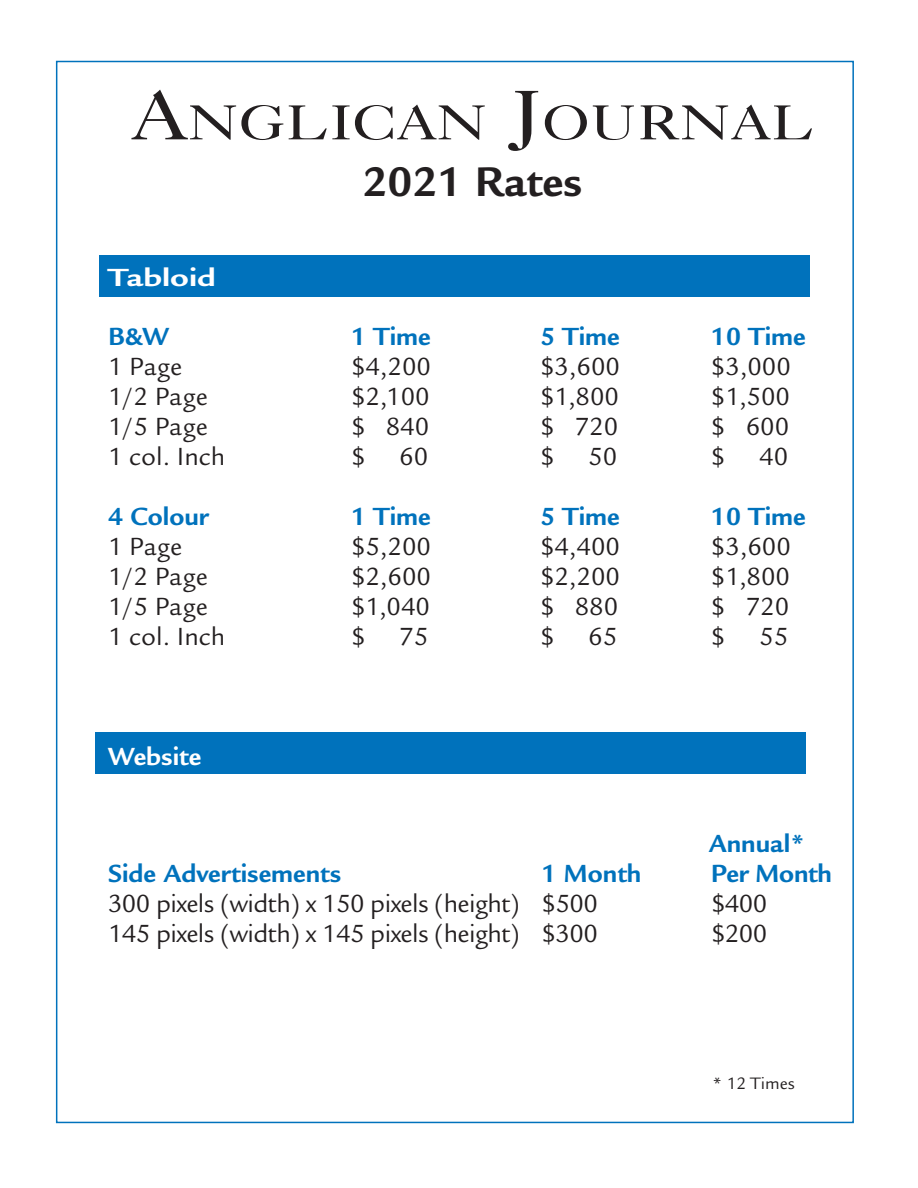
<style>
.page{position:relative;width:918px;height:1188px;background:#fff}
.page>*{position:absolute;margin:0;border:0;box-sizing:border-box;transform-origin:0 0}
.tab{font:49.2px "Caslon Five Forty";color:#231f20;scale:1.23 1}
.tab-2{font:700 45px "Legacy Sans";color:#231f20}
.tab-3{font:27px "Legacy Sans";color:#231f20}
.tab-4{font:700 27px "Legacy Sans";color:#0072bc}
.tab-5{font:27px "Legacy Sans";letter-spacing:-.02em;color:#231f20}
.tab-6{font:700 27px "Legacy Sans";color:#fff;scale:1.25 1}
.tab-7{font:700 27px "Legacy Sans";color:#fff}
.tab-8{font:18px "Legacy Sans";color:#231f20}
.s1{font-size:70.2px}
</style>
<div class="page">
<div style="left:95px;top:732px;width:710px;height:42px;background:#0072bc"></div>
<div style="left:100px;top:255px;width:710px;height:42px;background:#0072bc"></div>
<p class="tab" style="left:131px;top:93px;width:558px"><span class="s1">A</span>NGLICAN <span class="s1">J</span>OURNAL</p>
<p class="tab-2" style="left:363px;top:156px;width:221px">2021 Rates</p>
<p class="tab-6" style="left:108px;top:262px;width:88px">Tabloid</p>
<p class="tab-4" style="left:108px;top:321px;width:62px">B&amp;W</p>
<p class="tab-4" style="left:351px;top:321px;width:81px">1 Time</p>
<p class="tab-4" style="left:540px;top:321px;width:81px">5 Time</p>
<p class="tab-4" style="left:711px;top:321px;width:96px">10 Time</p>
<p class="tab-3" style="left:108px;top:351px;width:76px">1 Page</p>
<p class="tab-3" style="left:351px;top:351px;width:82px">$4,200</p>
<p class="tab-3" style="left:540px;top:351px;width:82px">$3,600</p>
<p class="tab-3" style="left:711px;top:351px;width:82px">$3,000</p>
<p class="tab-3" style="left:108px;top:381px;width:101px">1/2 Page</p>
<p class="tab-3" style="left:351px;top:381px;width:80px">$2,100</p>
<p class="tab-3" style="left:540px;top:381px;width:81px">$1,800</p>
<p class="tab-3" style="left:711px;top:381px;width:81px">$1,500</p>
<p class="tab-3" style="left:108px;top:411px;width:101px">1/5 Page</p>
<p class="tab-3" style="left:351px;top:411px;width:80px">$ 840</p>
<p class="tab-3" style="left:540px;top:411px;width:80px">$ 720</p>
<p class="tab-3" style="left:711px;top:411px;width:80px">$ 600</p>
<p class="tab-3" style="left:108px;top:441px;width:119px">1 col. Inch</p>
<p class="tab-3" style="left:351px;top:441px;width:16px">$</p>
<p class="tab-3" style="left:399px;top:441px;width:30px">60</p>
<p class="tab-3" style="left:540px;top:441px;width:16px">$</p>
<p class="tab-3" style="left:588px;top:441px;width:30px">50</p>
<p class="tab-3" style="left:711px;top:441px;width:16px">$</p>
<p class="tab-3" style="left:759px;top:441px;width:30px">40</p>
<p class="tab-4" style="left:108px;top:501px;width:102px">4 Colour</p>
<p class="tab-4" style="left:351px;top:501px;width:81px">1 Time</p>
<p class="tab-4" style="left:540px;top:501px;width:81px">5 Time</p>
<p class="tab-4" style="left:711px;top:501px;width:96px">10 Time</p>
<p class="tab-3" style="left:108px;top:531px;width:76px">1 Page</p>
<p class="tab-3" style="left:351px;top:531px;width:82px">$5,200</p>
<p class="tab-3" style="left:540px;top:531px;width:82px">$4,400</p>
<p class="tab-3" style="left:711px;top:531px;width:82px">$3,600</p>
<p class="tab-3" style="left:108px;top:561px;width:101px">1/2 Page</p>
<p class="tab-3" style="left:351px;top:561px;width:82px">$2,600</p>
<p class="tab-3" style="left:540px;top:561px;width:82px">$2,200</p>
<p class="tab-3" style="left:711px;top:561px;width:81px">$1,800</p>
<p class="tab-3" style="left:108px;top:591px;width:101px">1/5 Page</p>
<p class="tab-3" style="left:351px;top:591px;width:81px">$1,040</p>
<p class="tab-3" style="left:540px;top:591px;width:80px">$ 880</p>
<p class="tab-3" style="left:711px;top:591px;width:80px">$ 720</p>
<p class="tab-3" style="left:108px;top:621px;width:119px">1 col. Inch</p>
<p class="tab-3" style="left:351px;top:621px;width:16px">$</p>
<p class="tab-3" style="left:399px;top:621px;width:30px">75</p>
<p class="tab-3" style="left:540px;top:621px;width:16px">$</p>
<p class="tab-3" style="left:588px;top:621px;width:30px">65</p>
<p class="tab-3" style="left:711px;top:621px;width:16px">$</p>
<p class="tab-3" style="left:759px;top:621px;width:30px">55</p>
<p class="tab-7" style="left:108px;top:741px;width:95px">Website</p>
<p class="tab-4" style="left:709px;top:828px;width:98px">Annual*</p>
<p class="tab-4" style="left:108px;top:858px;width:235px">Side Advertisements</p>
<p class="tab-4" style="left:542px;top:858px;width:101px">1 Month</p>
<p class="tab-4" style="left:711px;top:858px;width:122px">Per Month</p>
<p class="tab-5" style="left:108px;top:888px;width:491px">300 pixels (width) x 150 pixels (height) $500</p>
<p class="tab-3" style="left:711px;top:888px;width:58px">$400</p>
<p class="tab-5" style="left:108px;top:918px;width:491px">145 pixels (width) x 145 pixels (height) $300</p>
<p class="tab-3" style="left:711px;top:918px;width:58px">$200</p>
<p class="tab-8" style="left:713px;top:1073px;width:84px">* 12 Times</p>
</div>
